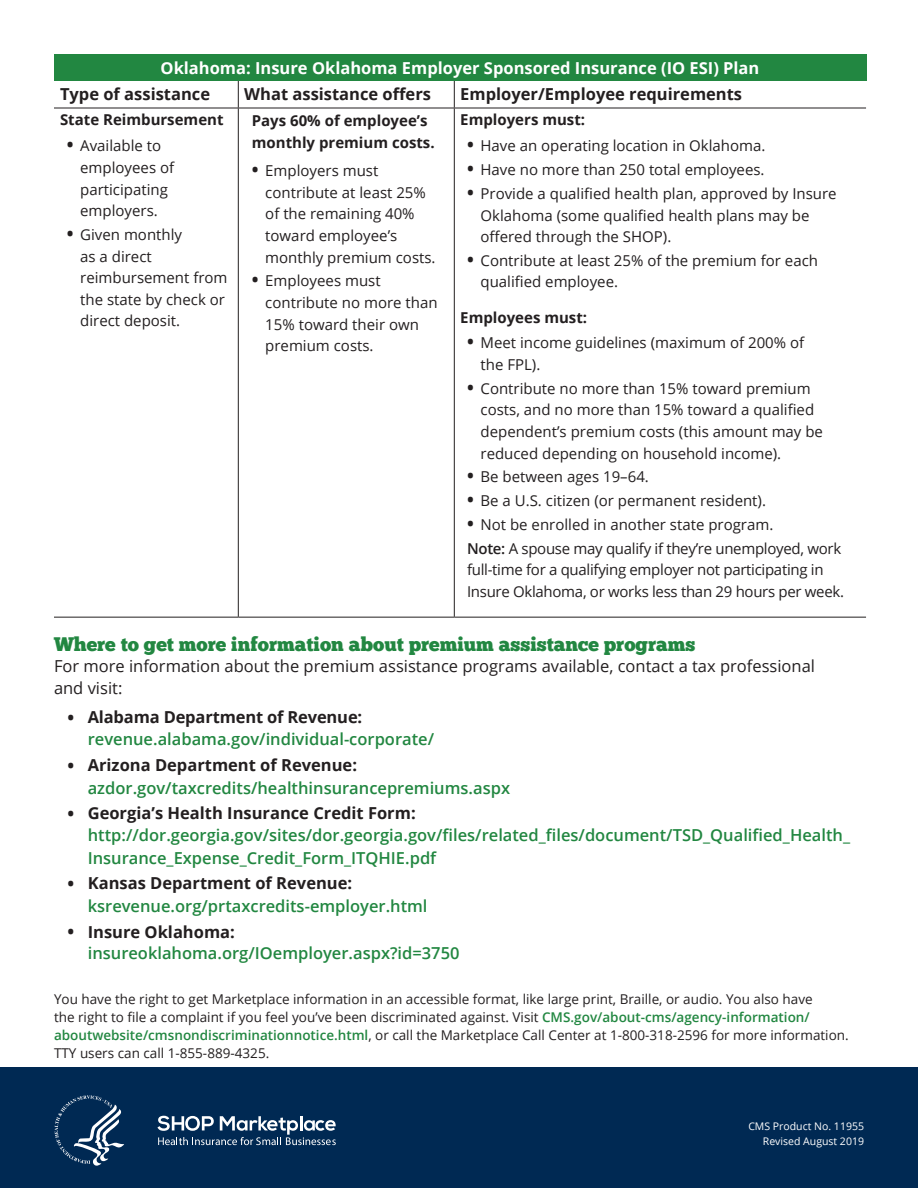
<style>
.page{position:relative;width:918px;height:1188px;background:#fff}
.page>*{position:absolute;margin:0;border:0;box-sizing:border-box;transform-origin:0 0}
.t1{font:19.5px "Chunk Five Ex";color:#228741}
.text_bullet{font:600 16.5px/22.5px "Open Sans";color:#228741}
.text_no_indent{font:16.5px/21.6px "Open Sans";color:#231f20}
.table_bullet{font:700 16.5px "Open Sans";color:#231f20}
.table_head{font:700 16.5px "Open Sans";color:#fff}
.table_bullet-2{font:15px/21.6px "Open Sans";color:#231f20}
.table_bullet-3{font:15px/21.6px "Open Sans";letter-spacing:-.02em;color:#231f20}
.table_text{font:700 15px/21.6px "Open Sans";color:#231f20}
.text_no_indent-2{font:700 15px "Open Sans";color:#231f20}
.text_no_indent-3{font:13.5px/18px "Open Sans";color:#231f20}
.Product_Number_white{font:10.5px/15px "Open Sans";color:#fff;text-align:right}
.s1{font-weight:700;font-size:18px}
.s2{font-weight:600}
.s3{font-weight:700;font-size:18px;color:#231f20}
.s4{font-weight:700;color:#231f20}
.s5{font-weight:600;color:#228741}
</style>
<div class="page">
<div style="left:0;top:1067px;width:918px;height:121px;background:#002953"></div>
<svg style="left:55px;top:1095px;width:69px;height:71px"></svg>
<svg style="left:157px;top:1116px;width:179px;height:29px"></svg>
<div style="left:54px;top:54px;width:812px;height:27px;background:#228741"></div>
<svg style="left:54px;top:81px;width:812px;height:27px"></svg>
<hr style="left:54px;top:108px;width:184px;height:1px;background:#231f20">
<hr style="left:238px;top:108px;width:216px;height:1px;background:#231f20">
<hr style="left:238px;top:108px;width:1px;height:509px;background:#231f20">
<hr style="left:454px;top:108px;width:412px;height:1px;background:#231f20">
<hr style="left:454px;top:108px;width:1px;height:509px;background:#231f20">
<hr style="left:54px;top:617px;width:184px;height:1px;background:#231f20">
<hr style="left:238px;top:617px;width:216px;height:1px;background:#231f20">
<hr style="left:454px;top:617px;width:412px;height:1px;background:#231f20">
<h1 class="table_head" style="left:161px;top:56px;width:600px">Oklahoma: Insure Oklahoma Employer Sponsored Insurance (IO ESI) Plan</h1>
<p class="table_bullet" style="left:60px;top:82px;width:152px">Type of assistance</p>
<p class="table_bullet" style="left:244px;top:82px;width:188px">What assistance offers</p>
<p class="table_bullet" style="left:460px;top:82px;width:283px">Employer/Employee requirements</p>
<p class="text_no_indent-2" style="left:60px;top:109px;width:165px">State Reimbursement</p>
<p class="table_bullet-2" style="left:80px;top:135px;width:96px;text-indent:-14px"><span class="s1">•</span> Available to employees of participating employers.</p>
<p class="table_bullet-2" style="left:80px;top:223px;width:149px;text-indent:-14px"><span class="s1">•</span> Given monthly<br>as a direct reimbursement from the state by check or direct deposit.</p>
<p class="table_text" style="left:460px;top:109px;width:126px">Employers must:</p>
<p class="table_bullet-2" style="left:467px;top:135px;width:300px"><span class="s1">•</span> Have an operating location in Oklahoma.</p>
<p class="table_bullet-2" style="left:467px;top:159px;width:299px"><span class="s1">•</span> Have no more than 250 total employees.</p>
<p class="table_bullet-2" style="left:481px;top:182px;width:358px;text-indent:-14px"><span class="s1">•</span> Provide a qualified health plan, approved by Insure<br>Oklahoma (some qualified health plans may be offered through the SHOP).</p>
<p class="table_bullet-2" style="left:481px;top:249px;width:339px;text-indent:-14px"><span class="s1">•</span> Contribute at least 25% of the premium for each qualified employee.</p>
<p class="table_text" style="left:460px;top:306px;width:128px">Employees must:</p>
<p class="table_bullet-2" style="left:481px;top:332px;width:325px;text-indent:-14px"><span class="s1">•</span> Meet income guidelines (maximum of 200% of the FPL).</p>
<p class="table_bullet-2" style="left:481px;top:377px;width:344px;text-indent:-14px"><span class="s1">•</span> Contribute no more than 15% toward premium costs, and no more than 15% toward a qualified dependent’s premium costs (this amount may be reduced depending on household income).</p>
<p class="table_bullet-2" style="left:467px;top:466px;width:183px"><span class="s1">•</span> Be between ages 19–64.</p>
<p class="table_bullet-2" style="left:467px;top:490px;width:300px"><span class="s1">•</span> Be a U.S. citizen (or permanent resident).</p>
<p class="table_bullet-2" style="left:467px;top:513px;width:308px"><span class="s1">•</span> Not be enrolled in another state program.</p>
<p class="table_bullet-3" style="left:467px;top:537px;width:379px"><span class="s2">Note:</span> A spouse may qualify if they’re unemployed, work full-time for a qualifying employer not participating in<br>Insure Oklahoma, or works less than 29 hours per week.</p>
<h2 class="t1" style="left:54px;top:629px;width:643px">Where to get more information about premium assistance programs</h2>
<p class="text_no_indent" style="left:54px;top:655px;width:763px">For more information about the premium assistance programs available, contact a tax professional and visit:</p>
<p class="text_bullet" style="left:88px;top:705px;width:348px;text-indent:-20px"><span class="s3">•</span> <span class="s4">Alabama Department of Revenue: </span>revenue.alabama.gov/individual-corporate/</p>
<p class="text_bullet" style="left:88px;top:754px;width:424px;text-indent:-20px"><span class="s3">•</span> <span class="s4">Arizona Department of Revenue: </span>azdor.gov/taxcredits/healthinsurancepremiums.aspx</p>
<p class="text_bullet" style="left:88px;top:802px;width:764px;line-height:22px;text-indent:-20px"><span class="s3">•</span> <span class="s4">Georgia’s Health Insurance Credit Form: </span>http://dor.georgia.gov/sites/dor.georgia.gov/files/related_files/document/TSD_Qualified_Health_<br>Insurance_Expense_Credit_Form_ITQHIE.pdf</p>
<p class="text_bullet" style="left:88px;top:872px;width:341px;text-indent:-20px"><span class="s3">•</span> <span class="s4">Kansas Department of Revenue: </span>ksrevenue.org/prtaxcredits-employer.html</p>
<p class="text_bullet" style="left:88px;top:920px;width:373px;line-height:21.6px;text-indent:-20px"><span class="s3">•</span> <span class="s4">Insure Oklahoma: </span>insureoklahoma.org/IOemployer.aspx?id=3750</p>
<p class="table_text" style="left:252px;top:110px;width:184px">Pays 60% of employee’s monthly premium costs.</p>
<p class="table_bullet-2" style="left:265px;top:160px;width:172px;text-indent:-14px"><span class="s1">•</span> Employers must contribute at least 25% of the remaining 40% toward employee’s monthly premium costs.</p>
<p class="table_bullet-2" style="left:265px;top:270px;width:174px;text-indent:-14px"><span class="s1">•</span> Employees must contribute no more than<br>15% toward their own premium costs.</p>
<p class="text_no_indent-3" style="left:54px;top:990px;width:796px">You have the right to get Marketplace information in an accessible format, like large print, Braille, or audio. You also have<br>the right to file a complaint if you feel you’ve been discriminated against. Visit <span class="s5">CMS.gov/about-cms/agency-information/ aboutwebsite/cmsnondiscriminationnotice.html</span>, or call the Marketplace Call Center at 1-800-318-2596 for more information.<br>TTY users can call 1-855-889-4325.</p>
<p class="Product_Number_white" style="left:748px;top:1119px;width:117px">CMS Product No. 11955<br>Revised August 2019</p>
</div>
